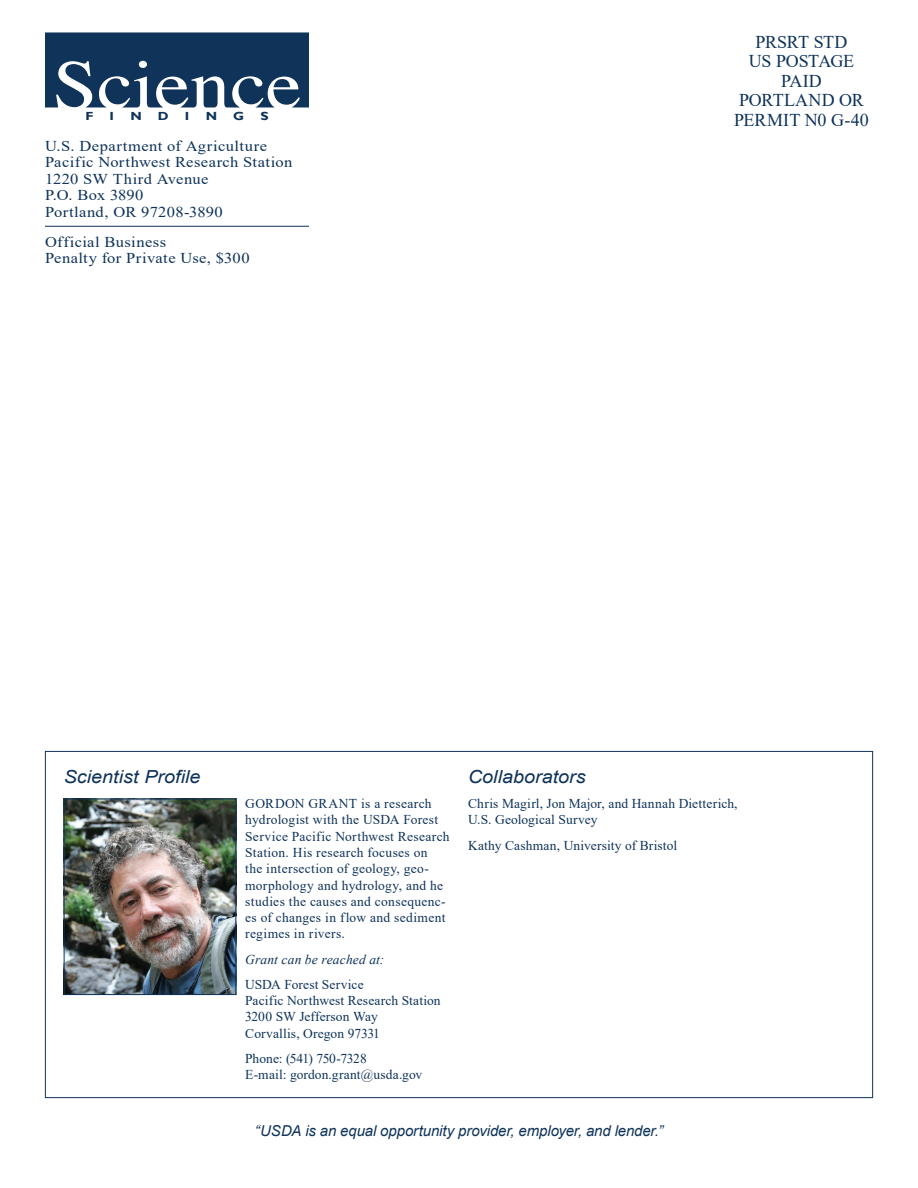
<style>
.page{position:relative;width:918px;height:1188px;background:#fff}
.page>*{position:absolute;margin:0;border:0;box-sizing:border-box;transform-origin:0 0}
.t1{font:18px/19.5px "Times New Roman";letter-spacing:-.01em;color:#0f3359;text-align:center}
.Hed1_not_in_TOC{font:italic 18px "Arial";color:#0f3359;scale:1.1 1}
.t2{font:15px/16.5px "Times New Roman";letter-spacing:.02em;color:#0f3359;scale:1.1 1}
.t3{font:italic 15px "Arial";letter-spacing:-.01em;color:#0f3359}
.body{font:13.5px/16.2px "Times New Roman";letter-spacing:.015em;color:#0f3359}
.body-2{font:italic 13.5px "Times New Roman";letter-spacing:.01em;color:#0f3359}
.t4{font:700 11.7px "Gill Sans";color:#0f3359;scale:1.15 1}
</style>
<div class="page">
<hr style="left:45px;top:226px;width:264px;height:1px;background:#0f3359">
<svg style="left:45px;top:32px;width:264px;height:76px;background:#335172"></svg>
<img style="left:66px;top:801px;width:168px;height:192px">
<div style="left:64px;top:799px;width:172px;height:196px;border:1px solid #0f3359"></div>
<p class="t4" style="left:85px;top:109px;width:9px">F</p>
<p class="t4" style="left:110px;top:109px;width:5px">I</p>
<p class="t4" style="left:130px;top:109px;width:11px">N</p>
<p class="t4" style="left:158px;top:109px;width:11px">D</p>
<p class="t4" style="left:185px;top:109px;width:5px">I</p>
<p class="t4" style="left:206px;top:109px;width:11px">N</p>
<p class="t4" style="left:233px;top:109px;width:11px">G</p>
<p class="t4" style="left:260px;top:109px;width:9px">S</p>
<p class="t2" style="left:45px;top:137px;width:226px">U.S. Department of Agriculture<br>Pacific Northwest Research Station<br>1220 SW Third Avenue<br>P.O. Box 3890<br>Portland, OR 97208-3890</p>
<p class="t2" style="left:45px;top:233px;width:188px">Official Business<br>Penalty for Private Use, $300</p>
<h1 class="t1" style="left:734px;top:31px;width:136px">PRSRT STD<br>US POSTAGE<br>PAID<br>PORTLAND OR<br>PERMIT N0 G-40</h1>
<p class="Hed1_not_in_TOC" style="left:64px;top:765px;width:126px">Scientist Profile</p>
<p class="body" style="left:245px;top:795px;width:206px">GORDON GRANT is a research hydrologist with the USDA Forest<br>Service Pacific Northwest Research<br>Station. His research focuses on<br>the intersection of geology, geo&shy;morphology and hydrology, and he studies the causes and consequenc&shy;es of changes in flow and sediment regimes in rivers.</p>
<p class="body-2" style="left:245px;top:950px;width:141px">Grant can be reached at:</p>
<p class="body" style="left:245px;top:976px;width:197px">USDA Forest Service<br>Pacific Northwest Research Station<br>3200 SW Jefferson Way<br>Corvallis, Oregon 97331</p>
<p class="body" style="left:245px;top:1050px;width:179px">Phone: (541) 750-7328<br>E-mail: gordon.grant@usda.gov</p>
<p class="Hed1_not_in_TOC" style="left:468px;top:765px;width:109px">Collaborators</p>
<p class="body" style="left:468px;top:795px;width:271px">Chris Magirl, Jon Major, and Hannah Dietterich,<br>U.S. Geological Survey</p>
<p class="body" style="left:468px;top:837px;width:211px">Kathy Cashman, University of Bristol</p>
<p class="t3" style="left:255px;top:1121px;width:410px">“USDA is an equal opportunity provider, employer, and lender.”</p>
</div>
